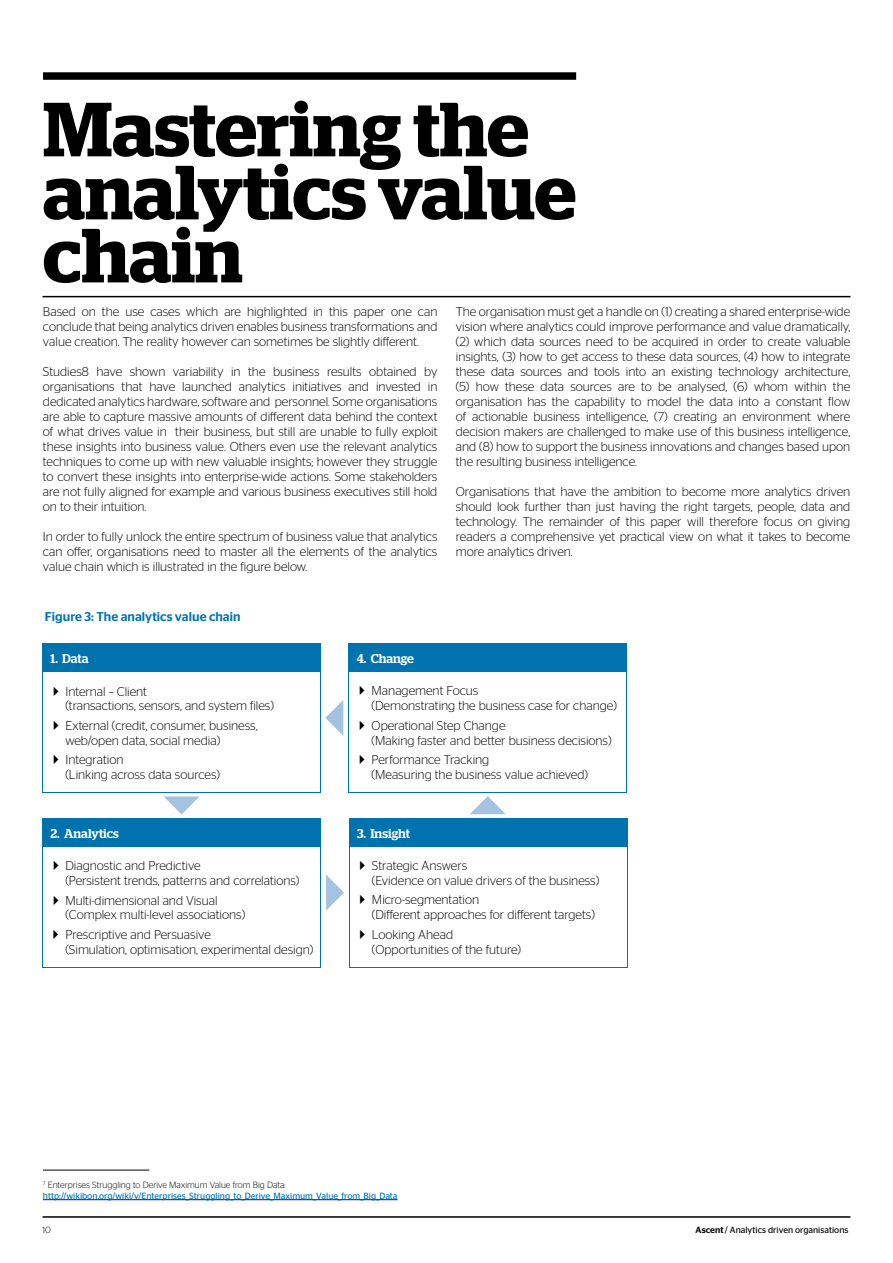
<style>
.page{position:relative;width:893px;height:1263px;background:#fff}
.page>*{position:absolute;margin:0;border:0;box-sizing:border-box;transform-origin:0 0}
.t1{font:600 76.5px/63px "Stag";color:#000}
.t2{font:300 12.75px/15px "Stag Sans";color:#000}
.t3{font:500 12.75px "Stag";color:#fff}
.t4{font:500 12.75px "Stag Sans";color:#0073ae}
.t5{font:9px/11.1px "Stag Sans";color:#0073ae}
.t6{font:9px "Stag Sans";color:#000}
.t7{font:300 9px "Stag Sans";color:#000}
.s1{font-weight:300;color:#000}
.s2{font-weight:500}
</style>
<div class="page">
<hr style="left:43px;top:296px;width:807px;height:1px;background:#000">
<div style="left:43px;top:72px;width:533px;height:8px;background:#000"></div>
<div style="left:43px;top:643px;width:278px;height:150px;background:#0073ae"></div>
<div style="left:43px;top:673px;width:277px;height:119px;background:#fff"></div>
<div style="left:349px;top:643px;width:278px;height:150px;background:#0073ae"></div>
<div style="left:43px;top:818px;width:278px;height:149px;background:#0073ae"></div>
<div style="left:349px;top:818px;width:278px;height:149px;background:#0073ae"></div>
<div style="left:350px;top:673px;width:276px;height:119px;background:#fff"></div>
<div style="left:43px;top:847px;width:277px;height:119px;background:#fff"></div>
<div style="left:350px;top:847px;width:276px;height:119px;background:#fff"></div>
<svg style="left:325px;top:700px;width:18px;height:36px"></svg>
<svg style="left:326px;top:875px;width:18px;height:36px"></svg>
<svg style="left:164px;top:796px;width:36px;height:18px"></svg>
<svg style="left:470px;top:796px;width:36px;height:18px"></svg>
<hr style="left:43px;top:1199px;width:355px;height:1px;background:#00f">
<hr style="left:43px;top:1170px;width:106px;height:1px;background:#000">
<hr style="left:43px;top:1216px;width:807px;height:2px;background:#000">
<h1 class="t1" style="left:43px;top:98px;width:535px">Mastering the analytics value chain</h1>
<p class="t2" style="left:456px;top:304px;width:396px;text-align:justify">The organisation must get a handle on (1) creating a shared enterprise-wide vision where analytics could improve performance and value dramatically, (2) which data sources need to be acquired in order to create valuable insights, (3) how to get access to these data sources, (4) how to integrate these data sources and tools into an existing technology architecture, (5) how these data sources are to be analysed, (6) whom within the organisation has the capability to model the data into a constant flow of actionable business intelligence, (7) creating an environment where decision makers are challenged to make use of this business intelligence, and (8) how to support the business innovations and changes based upon the resulting business intelligence.</p>
<p class="t2" style="left:456px;top:484px;width:396px;text-align:justify">Organisations that have the ambition to become more analytics driven should look further than just having the right targets, people, data and technology. The remainder of this paper will therefore focus on giving readers a comprehensive yet practical view on what it takes to become more analytics driven.</p>
<p class="t2" style="left:43px;top:304px;width:396px;text-align:justify">Based on the use cases which are highlighted in this paper one can conclude that being analytics driven enables business transformations and value creation. The reality however can sometimes be slightly different.</p>
<p class="t2" style="left:43px;top:364px;width:396px;text-align:justify">Studies8 have shown variability in the business results obtained by organisations that have launched analytics initiatives and invested in dedicated analytics hardware, software and personnel. Some organisations are able to capture massive amounts of different data behind the context of what drives value in their business, but still are unable to fully exploit these insights into business value. Others even use the relevant analytics techniques to come up with new valuable insights; however they struggle to convert these insights into enterprise-wide actions. Some stakeholders are not fully aligned for example and various business executives still hold on to their intuition.</p>
<p class="t2" style="left:43px;top:529px;width:396px;text-align:justify">In order to fully unlock the entire spectrum of business value that analytics can offer, organisations need to master all the elements of the analytics value chain which is illustrated in the figure below.</p>
<p class="t4" style="left:45px;top:609px;width:197px">Figure 3: The analytics value chain</p>
<p class="t3" style="left:51px;top:651px;width:39px">1. Data</p>
<p class="t2" style="left:65px;top:683px;width:210px">Internal – Client<br>(transactions, sensors, and system files)</p>
<p class="t2" style="left:65px;top:718px;width:194px">External (credit, consumer, business, web/open data, social media)</p>
<p class="t2" style="left:65px;top:752px;width:156px">Integration<br>(Linking across data sources)</p>
<p class="t3" style="left:357px;top:651px;width:59px">4. Change</p>
<p class="t2" style="left:372px;top:683px;width:247px">Management Focus<br>(Demonstrating the business case for change)</p>
<p class="t2" style="left:372px;top:718px;width:241px">Operational Step Change<br>(Making faster and better business decisions)</p>
<p class="t2" style="left:372px;top:752px;width:218px">Performance Tracking<br>(Measuring the business value achieved)</p>
<p class="t3" style="left:51px;top:825px;width:70px">2. Analytics</p>
<p class="t3" style="left:357px;top:825px;width:54px">3. Insight</p>
<p class="t2" style="left:65px;top:858px;width:235px">Diagnostic and Predictive<br>(Persistent trends, patterns and correlations)</p>
<p class="t2" style="left:65px;top:892px;width:181px">Multi-dimensional and Visual (Complex multi-level associations)</p>
<p class="t2" style="left:65px;top:927px;width:249px">Prescriptive and Persuasive<br>(Simulation, optimisation, experimental design)</p>
<p class="t2" style="left:372px;top:858px;width:229px">Strategic Answers<br>(Evidence on value drivers of the business)</p>
<p class="t2" style="left:372px;top:892px;width:224px">Micro-segmentation<br>(Different approaches for different targets)</p>
<p class="t2" style="left:372px;top:927px;width:151px">Looking Ahead (Opportunities of the future)</p>
<p class="t5" style="left:43px;top:1179px;width:356px"><sup>7</sup> <span class="s1">Enterprises Struggling to Derive Maximum Value from Big Data: </span>http://wikibon.org/wiki/v/Enterprises_Struggling_to_Derive_Maximum_Value_from_Big_Data</p>
<p class="t7" style="left:43px;top:1225px;width:10px">10</p>
<p class="t6" style="left:696px;top:1225px;width:154px"><span class="s2">Ascent</span> / Analytics driven organisations</p>
</div>
